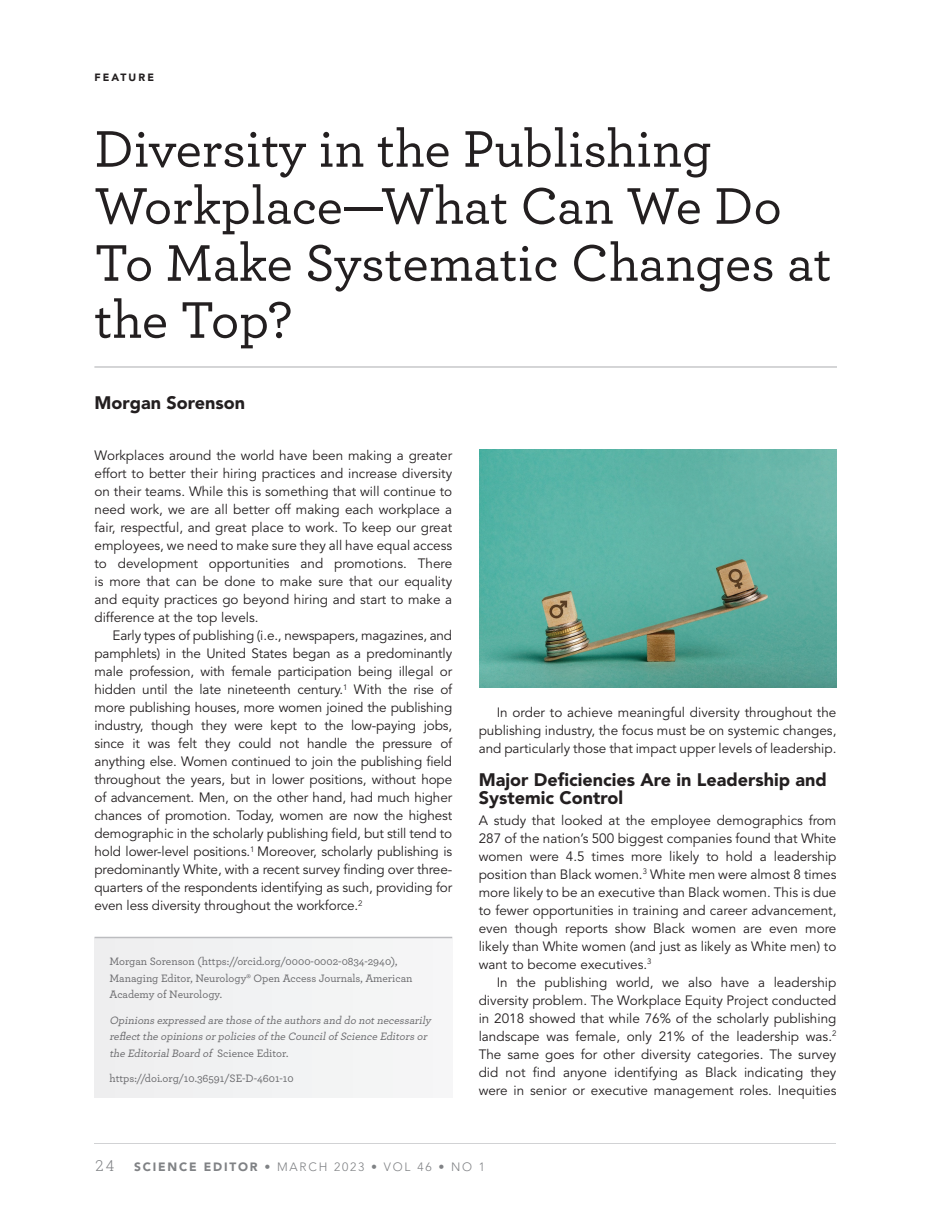
<style>
.page{position:relative;width:945px;height:1215px;background:#fff}
.page>*{position:absolute;margin:0;border:0;box-sizing:border-box;transform-origin:0 0}
.t1{font:500 54px/57px "Archer";color:#231f20}
.t2{font:900 18px/18px "Avenir LT Std";color:#231f20}
.t3{font:300 15px "Roboto Slab";color:#808285}
.t4{font:13.5px/18px "Avenir LT Std";color:#231f20;text-align:justify}
.t5{font:300 12px "Avenir LT Std";letter-spacing:.15em;color:#808285}
.t6{font:500 11.25px/16.5px "Archer";color:#69696c}
.t7{font:italic 500 11.25px/16.5px "Archer";color:#69696c}
.t8{font:900 10.5px "Avenir LT Std";letter-spacing:.2em;color:#231f20}
.s1{font-style:normal}
.s2{font-weight:900}
</style>
<div class="page">
<hr style="left:94px;top:1143px;width:742px;height:1px;background:#d1d2d4">
<hr style="left:94px;top:366px;width:743px;height:2px;background:#c7c8ca">
<hr style="left:94px;top:937px;width:358px;height:1px;background:#bcbdc0">
<img style="left:479px;top:449px;width:358px;height:239px">
<p class="t8" style="left:94px;top:71px;width:61px">FEATURE</p>
<p class="t1" style="left:94px;top:117px;width:739px">Diversity in the Publishing<br>Workplace—What Can We Do<br>To Make Systematic Changes at the Top?</p>
<p class="t2" style="left:94px;top:394px;width:152px">Morgan Sorenson</p>
<p class="t4" style="left:94px;top:447px;width:359px">Workplaces around the world have been making a greater</p>
<p class="t4" style="left:94px;top:465px;width:359px">effort to better their hiring practices and increase diversity</p>
<p class="t4" style="left:94px;top:483px;width:359px">on their teams. While this is something that will continue to</p>
<p class="t4" style="left:94px;top:501px;width:359px">need work, we are all better off making each workplace a</p>
<p class="t4" style="left:94px;top:519px;width:359px">fair, respectful, and great place to work. To keep our great</p>
<p class="t4" style="left:94px;top:537px;width:359px">employees, we need to make sure they all have equal access</p>
<p class="t4" style="left:94px;top:555px;width:359px">to development opportunities and promotions. There</p>
<p class="t4" style="left:94px;top:573px;width:359px">is more that can be done to make sure that our equality</p>
<p class="t4" style="left:94px;top:591px;width:359px">and equity practices go beyond hiring and start to make a</p>
<p class="t4" style="left:94px;top:609px;width:166px">difference at the top levels.</p>
<p class="t4" style="left:112px;top:627px;width:341px">Early types of publishing (i.e., newspapers, magazines, and</p>
<p class="t4" style="left:94px;top:645px;width:359px">pamphlets) in the United States began as a predominantly</p>
<p class="t4" style="left:94px;top:663px;width:359px">male profession, with female participation being illegal or</p>
<p class="t4" style="left:94px;top:681px;width:359px">hidden until the late nineteenth century.<sup>1</sup> With the rise of</p>
<p class="t4" style="left:94px;top:699px;width:359px">more publishing houses, more women joined the publishing</p>
<p class="t4" style="left:94px;top:717px;width:359px">industry, though they were kept to the low-paying jobs,</p>
<p class="t4" style="left:94px;top:735px;width:359px">since it was felt they could not handle the pressure of</p>
<p class="t4" style="left:94px;top:753px;width:359px">anything else. Women continued to join the publishing field</p>
<p class="t4" style="left:94px;top:771px;width:359px">throughout the years, but in lower positions, without hope</p>
<p class="t4" style="left:94px;top:789px;width:359px">of advancement. Men, on the other hand, had much higher</p>
<p class="t4" style="left:94px;top:807px;width:359px">chances of promotion. Today, women are now the highest</p>
<p class="t4" style="left:94px;top:825px;width:359px">demographic in the scholarly publishing field, but still tend to</p>
<p class="t4" style="left:94px;top:843px;width:359px">hold lower-level positions.<sup>1</sup> Moreover, scholarly publishing is</p>
<p class="t4" style="left:94px;top:861px;width:359px">predominantly White, with a recent survey finding over three-</p>
<p class="t4" style="left:94px;top:879px;width:359px">quarters of the respondents identifying as such, providing for</p>
<p class="t4" style="left:94px;top:897px;width:270px">even less diversity throughout the workforce.<sup>2</sup></p>
<p class="t6" style="left:110px;top:953px;width:305px">Morgan Sorenson (https://orcid.org/0000-0002-0834-2940),<br>Managing Editor, Neurology® Open Access Journals, American<br>Academy of Neurology.</p>
<p class="t7" style="left:110px;top:1011px;width:326px">Opinions expressed are those ofthe authors and do notnecessarily reflectthe opinions orpolicies ofthe CouncilofScience Editors or the EditorialBoard of <span class="s1">S c i e n c e E d i t o r.</span></p>
<p class="t6" style="left:109px;top:1070px;width:186px">https://doi.org/10.36591/SE-D-4601-10</p>
<p class="t4" style="left:479px;top:703px;width:359px;text-indent:18px">In order to achieve meaningful diversity throughout the publishing industry, the focus must be on systemic changes, and particularly those that impact upper levels of leadership.</p>
<p class="t2" style="left:479px;top:770px;width:350px">Major Deficiencies Are in Leadership and<br>Systemic Control</p>
<p class="t4" style="left:479px;top:811px;width:359px">A study that looked at the employee demographics from</p>
<p class="t4" style="left:479px;top:829px;width:359px">287 of the nation’s 500 biggest companies found that White</p>
<p class="t4" style="left:479px;top:847px;width:359px">women were 4.5 times more likely to hold a leadership</p>
<p class="t4" style="left:479px;top:865px;width:359px">position than Black women.<sup>3</sup> White men were almost 8 times</p>
<p class="t4" style="left:479px;top:883px;width:359px">more likely to be an executive than Black women. This is due</p>
<p class="t4" style="left:479px;top:901px;width:359px">to fewer opportunities in training and career advancement,</p>
<p class="t4" style="left:479px;top:919px;width:359px">even though reports show Black women are even more</p>
<p class="t4" style="left:479px;top:937px;width:359px">likely than White women (and just as likely as White men) to</p>
<p class="t4" style="left:479px;top:955px;width:174px">want to become executives.<sup>3</sup></p>
<p class="t4" style="left:497px;top:973px;width:341px">In the publishing world, we also have a leadership</p>
<p class="t4" style="left:479px;top:991px;width:359px">diversity problem. The Workplace Equity Project conducted</p>
<p class="t4" style="left:479px;top:1009px;width:359px">in 2018 showed that while 76% of the scholarly publishing</p>
<p class="t4" style="left:479px;top:1027px;width:359px">landscape was female, only 21% of the leadership was.<sup>2</sup></p>
<p class="t4" style="left:479px;top:1045px;width:359px">The same goes for other diversity categories. The survey</p>
<p class="t4" style="left:479px;top:1063px;width:359px">did not find anyone identifying as Black indicating they</p>
<p class="t4" style="left:479px;top:1081px;width:359px">were in senior or executive management roles. Inequities</p>
<p class="t3" style="left:95px;top:1155px;width:21px">24</p>
<p class="t5" style="left:134px;top:1160px;width:353px"><span class="s2">SCIENCE EDITOR</span> • MARCH 2023 • VOL 46 • NO 1</p>
</div>
